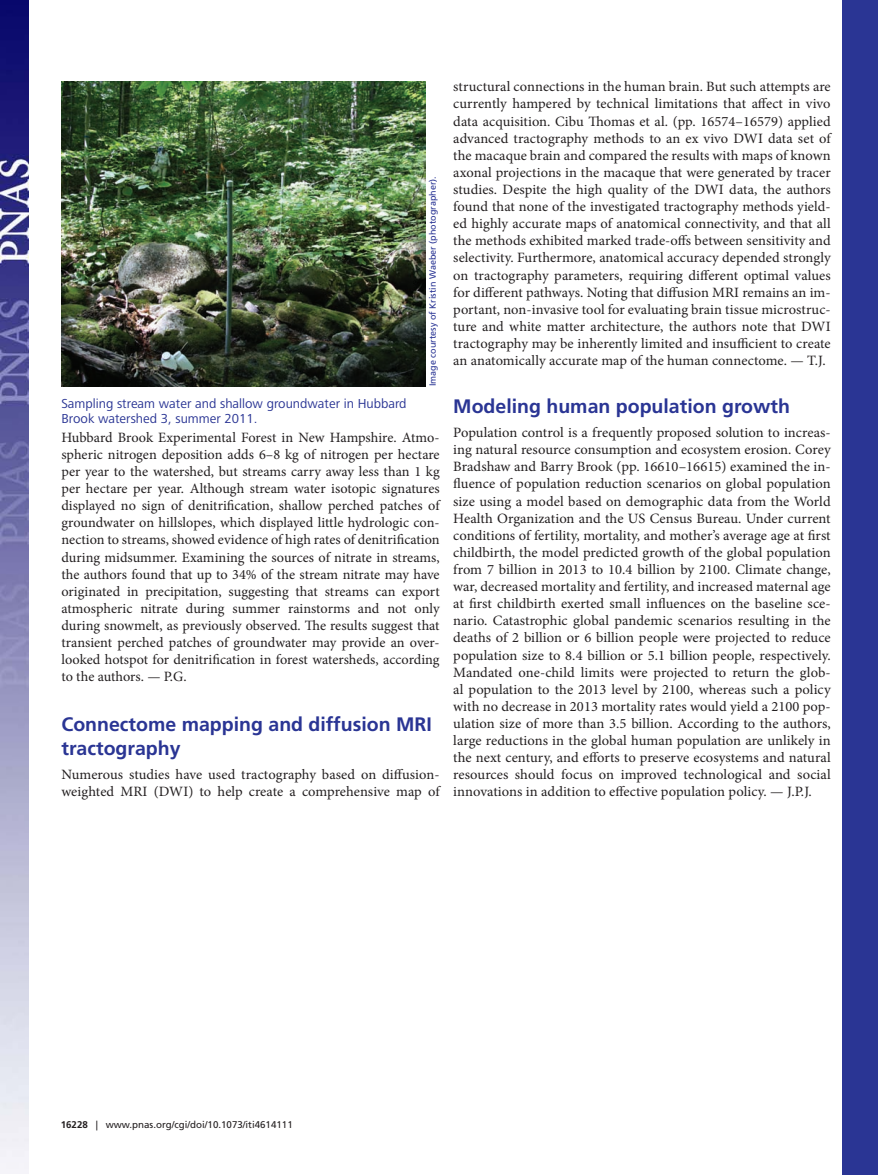
<style>
.page{position:relative;width:878px;height:1175px;background:#fff}
.page>*{position:absolute;margin:0;border:0;box-sizing:border-box;transform-origin:0 0}
.t1{font:700 19.5px/24px "Frutiger LT Std";color:#2a3594}
.t2{font:14.25px/17.1px "Minion Pro";color:#231f20;text-align:justify}
.t3{font:13.5px/14.2px "Frutiger Next LTCE";color:#2a3594}
.t4{font:9.75px "Frutiger LT Std";color:#231f20}
.t5{font:9px "Frutiger LT Std";color:#2a3594}
.s1{font-weight:700}
</style>
<div class="page">
<img style="left:0;top:0;width:28px;height:1173px">
<div style="left:841px;top:0;width:37px;height:1174px;background:#2a3594"></div>
<img style="left:61px;top:82px;width:364px;height:304px">
<p class="t3" style="left:61px;top:397px;width:347px">Sampling stream water and shallow groundwater in Hubbard<br>Brook watershed 3, summer 2011.</p>
<p class="t5" style="left:427px;top:386px;width:211px;rotate:-90deg">Image courtesy of Kristin Waeber (photographer).</p>
<p class="t2" style="left:61px;top:429px;width:380px">Hubbard Brook Experimental Forest in New Hampshire. Atmo&shy;spheric nitrogen deposition adds 6–8 kg of nitrogen per hectare per year to the watershed, but streams carry away less than 1 kg per hectare per year. Although stream water isotopic signatures displayed no sign of denitrification, shallow perched patches of groundwater on hillslopes, which displayed little hydrologic con&shy;nection to streams, showed evidence of high rates of denitrification during midsummer. Examining the sources of nitrate in streams, the authors found that up to 34% of the stream nitrate may have originated in precipitation, suggesting that streams can export atmospheric nitrate during summer rainstorms and not only during snowmelt, as previously observed. The results suggest that transient perched patches of groundwater may provide an over&shy;looked hotspot for denitrification in forest watersheds, according to the authors. — P.G.</p>
<h1 class="t1" style="left:61px;top:712px;width:372px">Connectome mapping and diffusion MRI tractography</h1>
<p class="t2" style="left:61px;top:765px;width:380px">Numerous studies have used tractography based on diffusion&shy;weighted MRI (DWI) to help create a comprehensive map of</p>
<p class="t2" style="left:453px;top:78px;width:379px">structural connections in the human brain. But such attempts are currently hampered by technical limitations that affect in vivo data acquisition. Cibu Thomas et al. (pp. 16574–16579) applied advanced tractography methods to an ex vivo DWI data set of the macaque brain and compared the results with maps of known axonal projections in the macaque that were generated by tracer studies. Despite the high quality of the DWI data, the authors found that none of the investigated tractography methods yield&shy;ed highly accurate maps of anatomical connectivity, and that all the methods exhibited marked trade-offs between sensitivity and selectivity. Furthermore, anatomical accuracy depended strongly on tractography parameters, requiring different optimal values for different pathways. Noting that diffusion MRI remains an im&shy;portant, non-invasive tool for evaluating brain tissue microstruc&shy;ture and white matter architecture, the authors note that DWI tractography may be inherently limited and insufficient to create an anatomically accurate map of the human connectome. — T.J.</p>
<h1 class="t1" style="left:453px;top:394px;width:338px">Modeling human population growth</h1>
<p class="t2" style="left:453px;top:424px;width:379px">Population control is a frequently proposed solution to increas&shy;ing natural resource consumption and ecosystem erosion. Corey Bradshaw and Barry Brook (pp. 16610–16615) examined the in&shy;fluence of population reduction scenarios on global population size using a model based on demographic data from the World Health Organization and the US Census Bureau. Under current conditions of fertility, mortality, and mother’s average age at first childbirth, the model predicted growth of the global population from 7 billion in 2013 to 10.4 billion by 2100. Climate change, war, decreased mortality and fertility, and increased maternal age at first childbirth exerted small influences on the baseline sce&shy;nario. Catastrophic global pandemic scenarios resulting in the deaths of 2 billion or 6 billion people were projected to reduce population size to 8.4 billion or 5.1 billion people, respectively.<br>Mandated one-child limits were projected to return the glob&shy;al population to the 2013 level by 2100, whereas such a policy with no decrease in 2013 mortality rates would yield a 2100 pop&shy;ulation size of more than 3.5 billion. According to the authors, large reductions in the global human population are unlikely in the next century, and efforts to preserve ecosystems and natural resources should focus on improved technological and social innovations in addition to effective population policy. — J.P.J.</p>
<p class="t4" style="left:61px;top:1119px;width:233px"><span class="s1">16228</span> | www.pnas.org/cgi/doi/10.1073/iti4614111</p>
</div>
